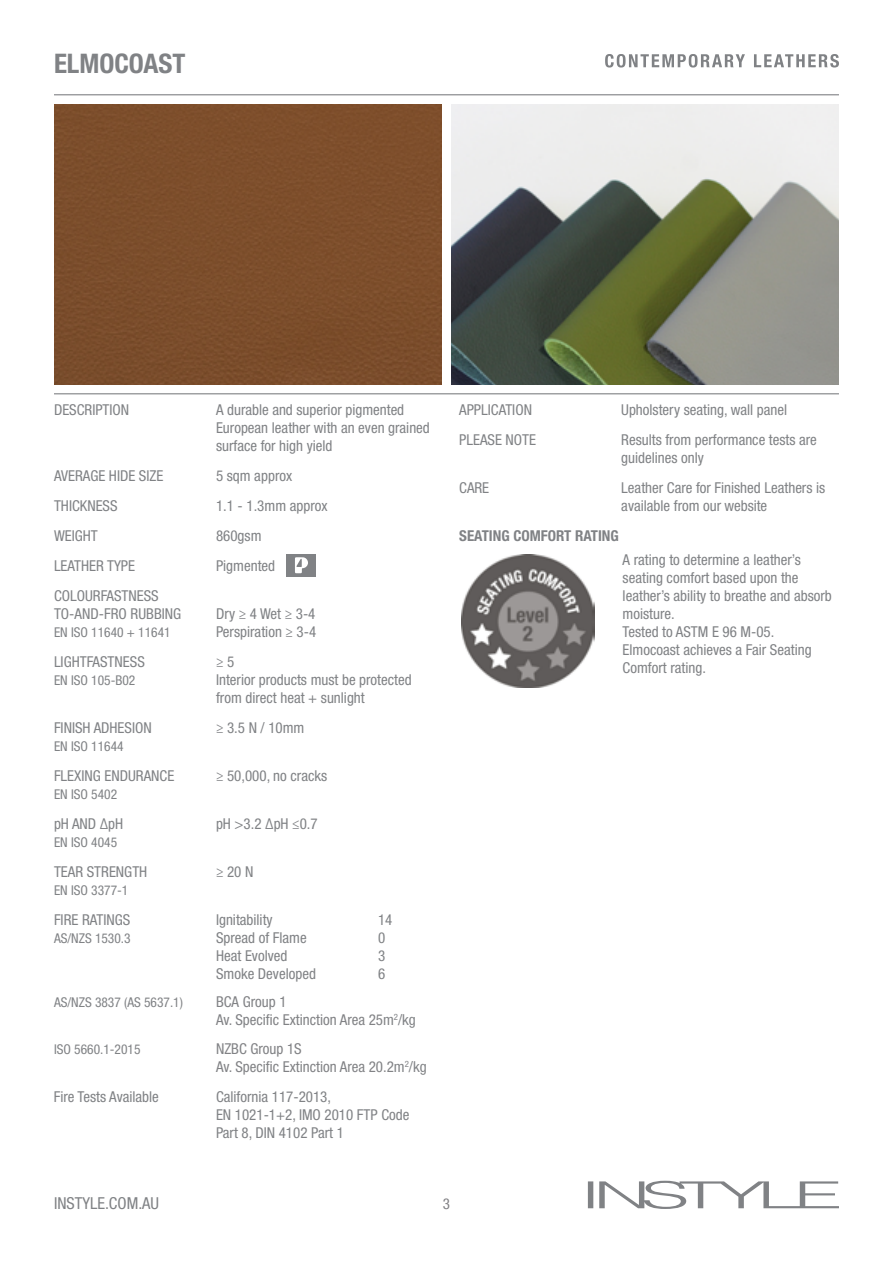
<style>
.page{position:relative;width:893px;height:1263px;background:#fff}
.page>*{position:absolute;margin:0;border:0;box-sizing:border-box;transform-origin:0 0}
.t1{font:700 condensed 27px "Helvetica Neue LT Std";color:#808285}
.t2{font:condensed 16.5px "Helvetica Neue LT Std";color:#808285}
.t3{font:condensed 15px/18px "Helvetica Neue LT Std";color:#808285}
.t4{font:condensed 15px/18px "Helvetica Neue LT Std";color:#818285}
.t5{font:700 condensed 15px "Helvetica Neue LT Std";color:#808285}
.t6{font:condensed 15px "Helvetica Neue LT Com";color:#807f83}
.t7{font:condensed 13.5px "Helvetica Neue LT Std";color:#808285}
.s1{font-family:"Helvetica Neue LT Com";color:#808285}
</style>
<div class="page">
<svg style="left:588px;top:1181px;width:251px;height:28px"></svg>
<svg style="left:605px;top:54px;width:140px;height:14px"></svg>
<svg style="left:754px;top:54px;width:85px;height:14px"></svg>
<hr style="left:54px;top:94px;width:785px;height:1px;background:#808285">
<hr style="left:54px;top:393px;width:785px;height:1px;background:#808285">
<div style="left:54px;top:104px;width:387px;height:280px;background:#7c4e2b"></div>
<img style="left:452px;top:104px;width:387px;height:280px">
<img style="left:462px;top:554px;width:133px;height:133px">
<div style="left:286px;top:554px;width:30px;height:22px;background:#808285"></div>
<svg style="left:295px;top:557px;width:13px;height:16px"></svg>
<h1 class="t1" style="left:54px;top:47px;width:133px">ELMOCOAST</h1>
<p class="t3" style="left:54px;top:400px;width:77px">DESCRIPTION</p>
<p class="t3" style="left:216px;top:400px;width:215px">A durable and superior pigmented<br>European leather with an even grained surface for high yield</p>
<p class="t3" style="left:54px;top:466px;width:111px">AVERAGE HIDE SIZE</p>
<p class="t3" style="left:216px;top:466px;width:78px">5 sqm approx</p>
<p class="t3" style="left:54px;top:496px;width:65px">THICKNESS</p>
<p class="t3" style="left:216px;top:496px;width:113px">1.1 - 1.3mm approx</p>
<p class="t3" style="left:54px;top:526px;width:45px">WEIGHT</p>
<p class="t3" style="left:216px;top:526px;width:47px">860gsm</p>
<p class="t3" style="left:54px;top:556px;width:83px">LEATHER TYPE</p>
<p class="t3" style="left:216px;top:556px;width:61px">Pigmented</p>
<p class="t3" style="left:54px;top:586px;width:129px">COLOURFASTNESS<br>TO-AND-FRO RUBBING</p>
<p class="t3" style="left:216px;top:604px;width:101px">Dry ≥ 4 Wet ≥ 3-4</p>
<p class="t7" style="left:54px;top:624px;width:118px">EN ISO 11640 + 11641</p>
<p class="t3" style="left:216px;top:622px;width:102px">Perspiration ≥ 3-4</p>
<p class="t3" style="left:54px;top:652px;width:92px">LIGHTFASTNESS</p>
<p class="t3" style="left:216px;top:652px;width:20px">≥ 5</p>
<p class="t7" style="left:54px;top:672px;width:83px">EN ISO 105-B02</p>
<p class="t3" style="left:216px;top:670px;width:197px">Interior products must be protected from direct heat + sunlight</p>
<p class="t3" style="left:54px;top:718px;width:99px">FINISH ADHESION</p>
<p class="t3" style="left:216px;top:718px;width:90px">≥ 3.5 N / 10mm</p>
<p class="t7" style="left:54px;top:738px;width:71px">EN ISO 11644</p>
<p class="t3" style="left:54px;top:766px;width:122px">FLEXING ENDURANCE</p>
<p class="t3" style="left:216px;top:766px;width:113px">≥ 50,000, no cracks</p>
<p class="t7" style="left:54px;top:786px;width:65px">EN ISO 5402</p>
<p class="t3" style="left:54px;top:814px;width:71px">pH AND ∆pH</p>
<p class="t3" style="left:216px;top:814px;width:103px">pH &gt;3.2 ∆pH ≤0.7</p>
<p class="t7" style="left:54px;top:834px;width:65px">EN ISO 4045</p>
<p class="t3" style="left:54px;top:862px;width:95px">TEAR STRENGTH</p>
<p class="t3" style="left:216px;top:862px;width:39px">≥ 20 N</p>
<p class="t7" style="left:54px;top:882px;width:76px">EN ISO 3377-1</p>
<p class="t3" style="left:54px;top:910px;width:78px">FIRE RATINGS</p>
<p class="t3" style="left:216px;top:910px;width:58px">Ignitability</p>
<p class="t3" style="left:378px;top:910px;width:16px">14</p>
<p class="t7" style="left:54px;top:930px;width:78px">AS/NZS 1530.3</p>
<p class="t3" style="left:216px;top:928px;width:92px">Spread of Flame</p>
<p class="t3" style="left:378px;top:928px;width:9px">0</p>
<p class="t3" style="left:216px;top:946px;width:73px">Heat Evolved</p>
<p class="t3" style="left:378px;top:946px;width:9px">3</p>
<p class="t3" style="left:216px;top:964px;width:101px">Smoke Developed</p>
<p class="t3" style="left:378px;top:964px;width:9px">6</p>
<p class="t7" style="left:54px;top:995px;width:131px">AS/NZS 3837 (AS 5637.1)</p>
<p class="t4" style="left:216px;top:993px;width:201px">BCA Group 1<br>Av. Specific Extinction Area 25<span class="s1">m</span><sup>2</sup><span class="s1">/kg</span></p>
<p class="t7" style="left:54px;top:1041px;width:88px">ISO 5660.1-2015</p>
<p class="t4" style="left:216px;top:1039px;width:212px">NZBC Group 1S<br>Av. Specific Extinction Area 20.2<span class="s1">m</span><sup>2</sup><span class="s1">/kg</span></p>
<p class="t3" style="left:54px;top:1087px;width:106px">Fire Tests Available</p>
<p class="t3" style="left:216px;top:1087px;width:195px">California 117-2013,<br>EN 1021-1+2, IMO 2010 FTP Code<br>Part 8, DIN 4102 Part 1</p>
<p class="t3" style="left:459px;top:400px;width:74px">APPLICATION</p>
<p class="t3" style="left:621px;top:400px;width:167px">Upholstery seating, wall panel</p>
<p class="t3" style="left:459px;top:430px;width:78px">PLEASE NOTE</p>
<p class="t3" style="left:621px;top:430px;width:197px">Results from performance tests are guidelines only</p>
<p class="t3" style="left:459px;top:478px;width:32px">CARE</p>
<p class="t3" style="left:621px;top:478px;width:206px">Leather Care for Finished Leathers is available from our website</p>
<p class="t5" style="left:459px;top:526px;width:161px">SEATING COMFORT RATING</p>
<p class="t3" style="left:623px;top:550px;width:211px">A rating to determine a leather’s seating comfort based upon the leather’s ability to breathe and absorb moisture.<br>Tested to ASTM E 96 M-05.<br>Elmocoast achieves a Fair Seating<br>Comfort rating.</p>
<p class="t2" style="left:54px;top:1193px;width:107px">INSTYLE.COM.AU</p>
<p class="t6" style="left:443px;top:1195px;width:9px">3</p>
</div>
